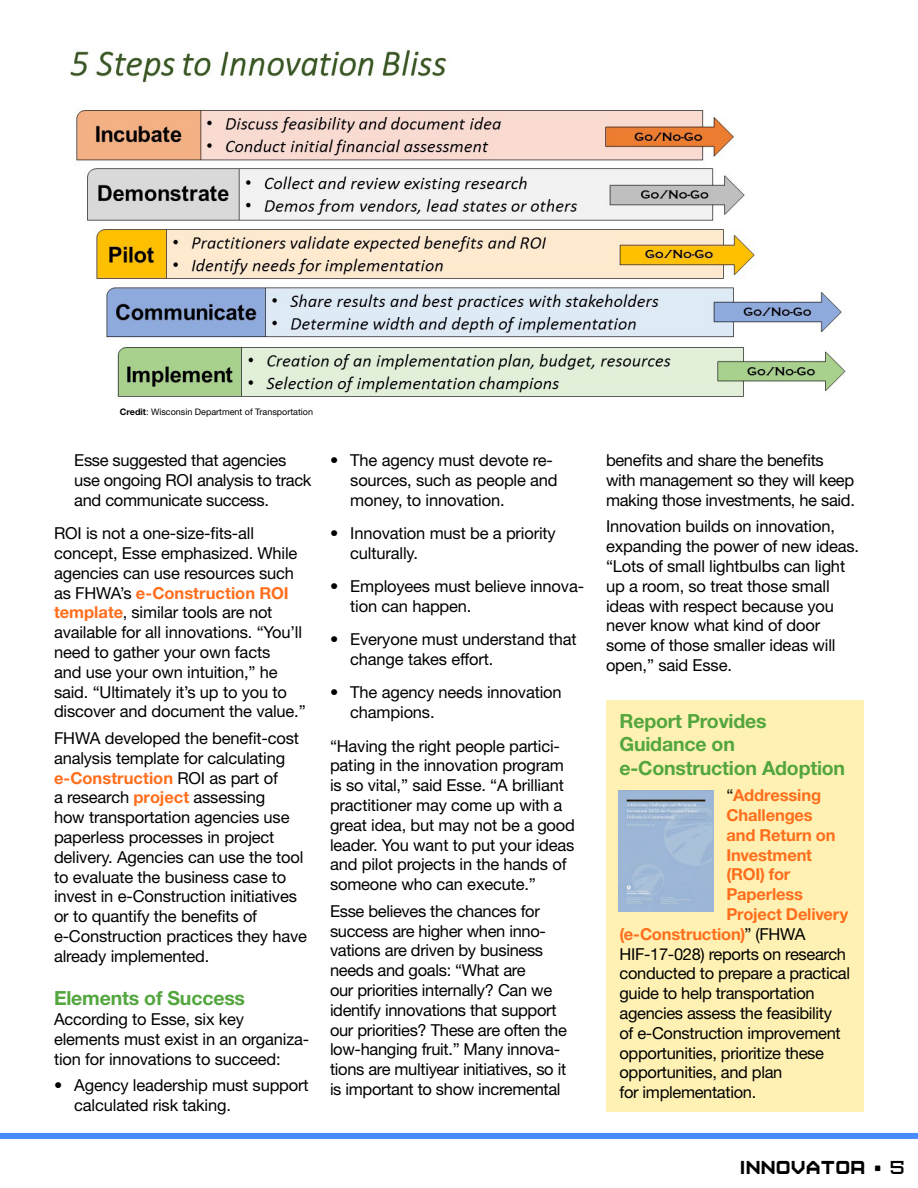
<style>
.page{position:relative;width:918px;height:1188px;background:#fff}
.page>*{position:absolute;margin:0;border:0;box-sizing:border-box;transform-origin:0 0}
.t1{font:27px "Cals Caps";color:#000}
.Body-Copy{font:700 19.5px/23.4px "Helvetica Neue LT Std";letter-spacing:-.01em;color:#53a63e}
.Body-Subhead-H2{font:700 19.5px "Helvetica Neue LT Std";letter-spacing:-.01em;color:#53a63e}
.Body-Copy-2{font:16.5px/19.8px "Helvetica Neue LT Std";letter-spacing:-.01em;color:#000}
.Body-Copy-3{font:700 16.5px "Helvetica Neue LT Std";letter-spacing:-.01em;color:#ff6e1c}
.Credit{font:9px "Helvetica Neue LT Std";color:#000}
.s1{font-weight:700}
.s2{font-weight:700;color:#ff6e1c}
.s3{font-weight:400;color:#000}
</style>
<div class="page">
<div style="left:0;top:1133px;width:918px;height:6px;background:#468cfb"></div>
<img style="left:70px;top:48px;width:776px;height:349px">
<div style="left:606px;top:701px;width:258px;height:411px;background:#fef1b3"></div>
<img style="left:619px;top:790px;width:94px;height:121px">
<p class="Credit" style="left:120px;top:406px;width:195px"><span class="s1">Credit</span>: Wisconsin Department of Transportation</p>
<p class="Body-Copy-2" style="left:74px;top:450px;width:239px">Esse suggested that agencies use ongoing ROI analysis to track and communicate success.</p>
<p class="Body-Copy-2" style="left:54px;top:523px;width:253px">ROI is not a one-size-fits-all concept, Esse emphasized. While agencies can use resources such as FHWA’s <span class="s2">e-Construction ROI template</span>, similar tools are not available for all innovations. “You’ll need to gather your own facts<br>and use your own intuition,” he said. “Ultimately it’s up to you to discover and document the value.”</p>
<p class="Body-Copy-2" style="left:54px;top:728px;width:255px">FHWA developed the benefit-cost analysis template for calculating <span class="s2">e-Construction</span> ROI as part of<br>a research <span class="s2">project</span> assessing<br>how transportation agencies use paperless processes in project delivery. Agencies can use the tool to evaluate the business case to invest in e-Construction initiatives or to quantify the benefits of e-Construction practices they have already implemented.</p>
<h2 class="Body-Subhead-H2" style="left:54px;top:986px;width:193px">Elements of Success</h2>
<p class="Body-Copy-2" style="left:54px;top:1009px;width:257px">According to Esse, six key elements must exist in an organiza&shy;tion for innovations to succeed:</p>
<p class="Body-Copy-2" style="left:74px;top:1075px;width:236px;text-indent:-20px">• Agency leadership must support calculated risk taking.</p>
<p class="Body-Copy-2" style="left:350px;top:450px;width:209px;text-indent:-20px">• The agency must devote re&shy;sources, such as people and money, to innovation.</p>
<p class="Body-Copy-2" style="left:350px;top:523px;width:207px;text-indent:-20px">• Innovation must be a priority culturally.</p>
<p class="Body-Copy-2" style="left:350px;top:576px;width:235px;text-indent:-20px">• Employees must believe innova&shy;tion can happen.</p>
<p class="Body-Copy-2" style="left:350px;top:629px;width:228px;text-indent:-20px">• Everyone must understand that change takes effort.</p>
<p class="Body-Copy-2" style="left:350px;top:682px;width:213px;text-indent:-20px">• The agency needs innovation champions.</p>
<p class="Body-Copy-2" style="left:330px;top:736px;width:247px">“Having the right people partici&shy;pating in the innovation program is so vital,” said Esse. “A brilliant practitioner may come up with a great idea, but may not be a good leader. You want to put your ideas and pilot projects in the hands of someone who can execute.”</p>
<p class="Body-Copy-2" style="left:330px;top:901px;width:238px">Esse believes the chances for success are higher when inno&shy;vations are driven by business needs and goals: “What are<br>our priorities internally? Can we identify innovations that support our priorities? These are often the low-hanging fruit.” Many innova&shy;tions are multiyear initiatives, so it is important to show incremental</p>
<p class="Body-Copy-2" style="left:606px;top:450px;width:250px">benefits and share the benefits with management so they will keep making those investments, he said.</p>
<p class="Body-Copy-2" style="left:606px;top:516px;width:255px">Innovation builds on innovation, expanding the power of new ideas. “Lots of small lightbulbs can light up a room, so treat those small ideas with respect because you never know what kind of door some of those smaller ideas will open,” said Esse.</p>
<p class="Body-Copy" style="left:620px;top:709px;width:227px">Report Provides<br>Guidance on e-Construction Adoption</p>
<p class="Body-Copy-3" style="left:727px;top:785px;width:96px"><span class="s3">“</span>Addressing</p>
<p class="Body-Copy-3" style="left:727px;top:805px;width:88px">Challenges</p>
<p class="Body-Copy-3" style="left:727px;top:825px;width:110px">and Return on</p>
<p class="Body-Copy-3" style="left:727px;top:845px;width:87px">Investment</p>
<p class="Body-Copy-3" style="left:727px;top:864px;width:65px">(ROI) for</p>
<p class="Body-Copy-3" style="left:727px;top:884px;width:78px">Paperless</p>
<p class="Body-Copy-3" style="left:727px;top:904px;width:123px">Project Delivery</p>
<p class="Body-Copy-3" style="left:620px;top:924px;width:187px">(e-Construction)<span class="s3">” (FHWA</span></p>
<p class="Body-Copy-2" style="left:620px;top:944px;width:228px">HIF-17-028) reports on research</p>
<p class="Body-Copy-2" style="left:620px;top:964px;width:232px">conducted to prepare a practical</p>
<p class="Body-Copy-2" style="left:620px;top:983px;width:197px">guide to help transportation</p>
<p class="Body-Copy-2" style="left:620px;top:1003px;width:214px">agencies assess the feasibility</p>
<p class="Body-Copy-2" style="left:620px;top:1023px;width:223px">of e-Construction improvement</p>
<p class="Body-Copy-2" style="left:620px;top:1043px;width:206px">opportunities, prioritize these</p>
<p class="Body-Copy-2" style="left:620px;top:1063px;width:164px">opportunities, and plan</p>
<p class="Body-Copy-2" style="left:620px;top:1082px;width:138px">for implementation.</p>
<h1 class="t1" style="left:740px;top:1153px;width:167px">INNOVATOR • 5</h1>
</div>
